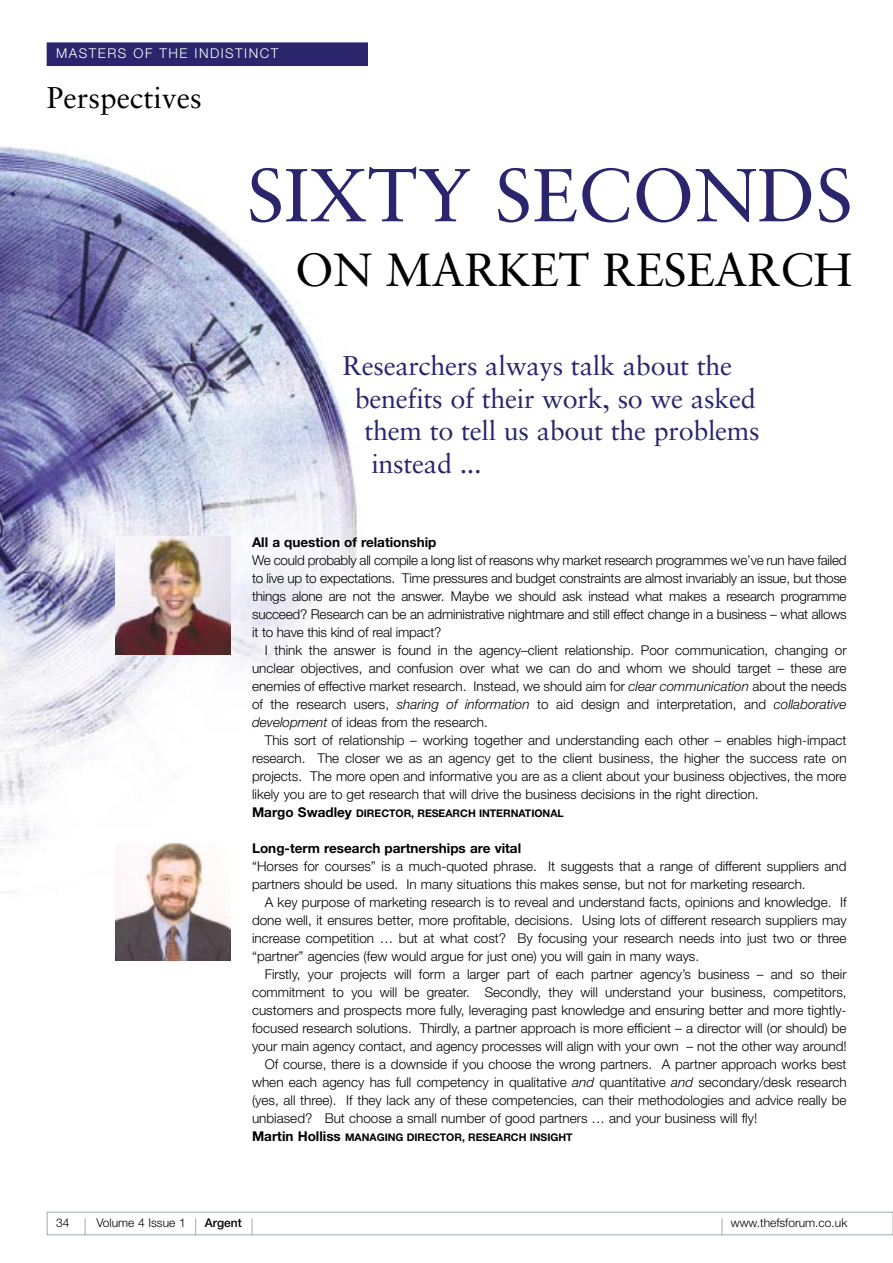
<style>
.page{position:relative;width:893px;height:1263px;background:#fff}
.page>*{position:absolute;margin:0;border:0;box-sizing:border-box;transform-origin:0 0}
.t1{font:75px "Sabon";color:#2a256d}
.t2{font:46.5px "Sabon";letter-spacing:-.01em;color:#000}
.t3{font:30px "Sabon";color:#000}
.t4{font:27px "Sabon";letter-spacing:-.01em;color:#2a256d}
.t5{font:300 13.5px/18px "Helvetica Neue";color:#000;text-align:justify}
.t6{font:700 13.5px "Helvetica Neue";color:#000}
.t7{font:300 13.5px "Helvetica Neue";letter-spacing:.11em;color:#fff}
.t8{font:300 12px "Helvetica Neue";color:#000}
.t9{font:500 12px "Helvetica Neue";color:#000}
.t10{font:700 10.5px "Helvetica Neue";color:#000}
.s1{font-style:italic}
.s2{font-size:13.5px}
</style>
<div class="page">
<img style="left:0;top:146px;width:357px;height:747px">
<div style="left:47px;top:43px;width:320px;height:23px;background:#2a256d"></div>
<div style="left:47px;top:1212px;width:845px;height:23px;border:1px solid #9fadad"></div>
<svg style="left:195px;top:1218px;width:1px;height:17px"></svg>
<svg style="left:252px;top:1218px;width:1px;height:17px"></svg>
<svg style="left:85px;top:1218px;width:1px;height:17px"></svg>
<svg style="left:721px;top:1218px;width:1px;height:17px"></svg>
<img style="left:115px;top:536px;width:116px;height:119px">
<img style="left:115px;top:843px;width:116px;height:118px">
<p class="t7" style="left:56px;top:48px;width:224px">MASTERS OF THE INDISTINCT</p>
<h3 class="t3" style="left:47px;top:85px;width:156px">Perspectives</h3>
<h1 class="t1" style="left:247px;top:164px;width:607px">SIXTY SECONDS</h1>
<h2 class="t2" style="left:295px;top:250px;width:558px">ON MARKET RESEARCH</h2>
<h3 class="t4" style="left:342px;top:355px;width:391px">Researchers always talk about the</h3>
<h3 class="t4" style="left:355px;top:387px;width:402px">benefits of their work, so we asked</h3>
<h3 class="t4" style="left:364px;top:420px;width:396px">them to tell us about the problems</h3>
<h3 class="t4" style="left:371px;top:452px;width:112px">instead ...</h3>
<p class="t6" style="left:252px;top:537px;width:186px">All a question of relationship</p>
<p class="t5" style="left:252px;top:552px;width:596px">We could probably all compile a long list of reasons why market research programmes we’ve run have failed to live up to expectations. Time pressures and budget constraints are almost invariably an issue, but those things alone are not the answer. Maybe we should ask instead what makes a research programme succeed? Research can be an administrative nightmare and still effect change in a business – what allows it to have this kind of real impact?</p>
<p class="t5" style="left:252px;top:642px;width:596px;text-indent:13px">I think the answer is found in the agency–client relationship. Poor communication, changing or unclear objectives, and confusion over what we can do and whom we should target – these are enemies of effective market research. Instead, we should aim for <span class="s1">clear communication</span> about the needs of the research users, <span class="s1">sharing of information</span> to aid design and interpretation, and <span class="s1">collaborative development</span> of ideas from the research.</p>
<p class="t5" style="left:252px;top:732px;width:596px;text-indent:13px">This sort of relationship – working together and understanding each other – enables high-impact research. The closer we as an agency get to the client business, the higher the success rate on projects. The more open and informative you are as a client about your business objectives, the more likely you are to get research that will drive the business decisions in the right direction.</p>
<p class="t10" style="left:252px;top:809px;width:313px"><span class="s2">Margo Swadley</span> DIRECTOR, RESEARCH INTERNATIONAL</p>
<p class="t6" style="left:252px;top:843px;width:270px">Long-term research partnerships are vital</p>
<p class="t5" style="left:252px;top:858px;width:596px">“Horses for courses” is a much-quoted phrase. It suggests that a range of different suppliers and partners should be used. In many situations this makes sense, but not for marketing research.</p>
<p class="t5" style="left:252px;top:894px;width:596px;text-indent:13px">A key purpose of marketing research is to reveal and understand facts, opinions and knowledge. If done well, it ensures better, more profitable, decisions. Using lots of different research suppliers may increase competition … but at what cost? By focusing your research needs into just two or three “partner” agencies (few would argue for just one) you will gain in many ways.</p>
<p class="t5" style="left:265px;top:966px;width:583px">Firstly, your projects will form a larger part of each partner agency’s business – and so their</p>
<p class="t5" style="left:252px;top:984px;width:596px">commitment to you will be greater. Secondly, they will understand your business, competitors,</p>
<p class="t5" style="left:252px;top:1002px;width:596px">customers and prospects more fully, leveraging past knowledge and ensuring better and more tightly-</p>
<p class="t5" style="left:252px;top:1020px;width:596px">focused research solutions. Thirdly, a partner approach is more efficient – a director will (or should) be</p>
<p class="t5" style="left:252px;top:1038px;width:596px">your main agency contact, and agency processes will align with your own – not the other way around!</p>
<p class="t5" style="left:265px;top:1056px;width:583px">Of course, there is a downside if you choose the wrong partners. A partner approach works best</p>
<p class="t5" style="left:252px;top:1074px;width:596px">when each agency has full competency in qualitative <span class="s1">and</span> quantitative <span class="s1">and</span> secondary/desk research</p>
<p class="t5" style="left:252px;top:1092px;width:596px">(yes, all three). If they lack any of these competencies, can their methodologies and advice really be</p>
<p class="t5" style="left:252px;top:1110px;width:506px">unbiased? But choose a small number of good partners … and your business will fly!</p>
<p class="t10" style="left:252px;top:1133px;width:322px"><span class="s2">Martin Holliss</span> MANAGING DIRECTOR, RESEARCH INSIGHT</p>
<p class="t8" style="left:56px;top:1218px;width:15px">34</p>
<p class="t8" style="left:96px;top:1218px;width:91px">Volume 4 Issue 1</p>
<p class="t9" style="left:205px;top:1218px;width:38px">Argent</p>
<p class="t8" style="left:730px;top:1218px;width:118px">www.thefsforum.co.uk</p>
</div>
